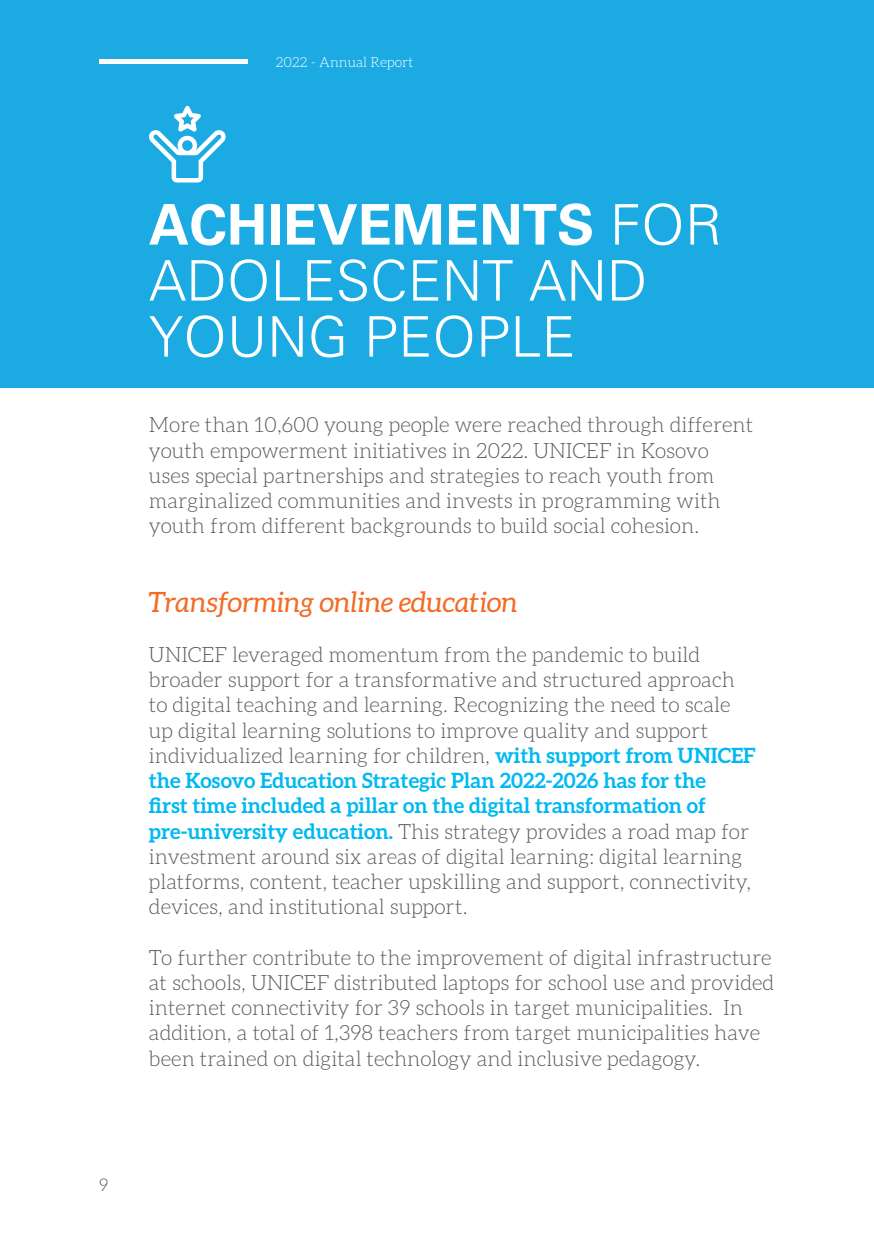
<style>
.page{position:relative;width:874px;height:1241px;background:#fff}
.page>*{position:absolute;margin:0;border:0;box-sizing:border-box;transform-origin:0 0}
.t1{font:56px/56px "Univers LT 45 Lt";color:#fff}
.t2{font:56px "Univers LT 65 Bd";color:#fff}
.t3{font:italic 28px "Aleo";color:#f36c25}
.t4{font:300 21px/25.2px "Aleo";color:#58595b}
.t5{font:300 17.5px "Aleo";color:#58595b}
.t6{font:300 14px "Aleo";color:#fff}
.s1{font-family:"Univers LT 45 Lt"}
.s2{font-weight:700;color:#00b9f1}
</style>
<div class="page">
<div style="left:0;top:0;width:873px;height:387px;background:#1babe2"></div>
<div style="left:99px;top:59px;width:149px;height:5px;background:#fff"></div>
<svg style="left:149px;top:106px;width:77px;height:76px"></svg>
<p class="t6" style="left:276px;top:55px;width:139px">2022 - Annual Report</p>
<h1 class="t2" style="left:149px;top:192px;width:574px">ACHIEVEMENTS <span class="s1">FOR</span></h1>
<h1 class="t1" style="left:149px;top:253px;width:499px">ADOLESCENT AND<br>YOUNG PEOPLE</h1>
<p class="t4" style="left:149px;top:412px;width:605px">More than 10,600 young people were reached through different youth empowerment initiatives in 2022. UNICEF in Kosovo uses special partnerships and strategies to reach youth from marginalized communities and invests in programming with youth from different backgrounds to build social cohesion.</p>
<h2 class="t3" style="left:149px;top:585px;width:370px">Transforming online education</h2>
<p class="t4" style="left:149px;top:642px;width:607px">UNICEF leveraged momentum from the pandemic to build broader support for a transformative and structured approach to digital teaching and learning. Recognizing the need to scale up digital learning solutions to improve quality and support individualized learning for children, <span class="s2">with support from UNICEF the Kosovo Education Strategic Plan 2022-2026 has for the<br>first time included a pillar on the digital transformation of pre-university education.</span> This strategy provides a road map for investment around six areas of digital learning: digital learning platforms, content, teacher upskilling and support, connectivity, devices, and institutional support.</p>
<p class="t4" style="left:149px;top:944px;width:626px">To further contribute to the improvement of digital infrastructure at schools, UNICEF distributed laptops for school use and provided internet connectivity for 39 schools in target municipalities. In addition, a total of 1,398 teachers from target municipalities have been trained on digital technology and inclusive pedagogy.</p>
<p class="t5" style="left:99px;top:1174px;width:11px">9</p>
</div>
